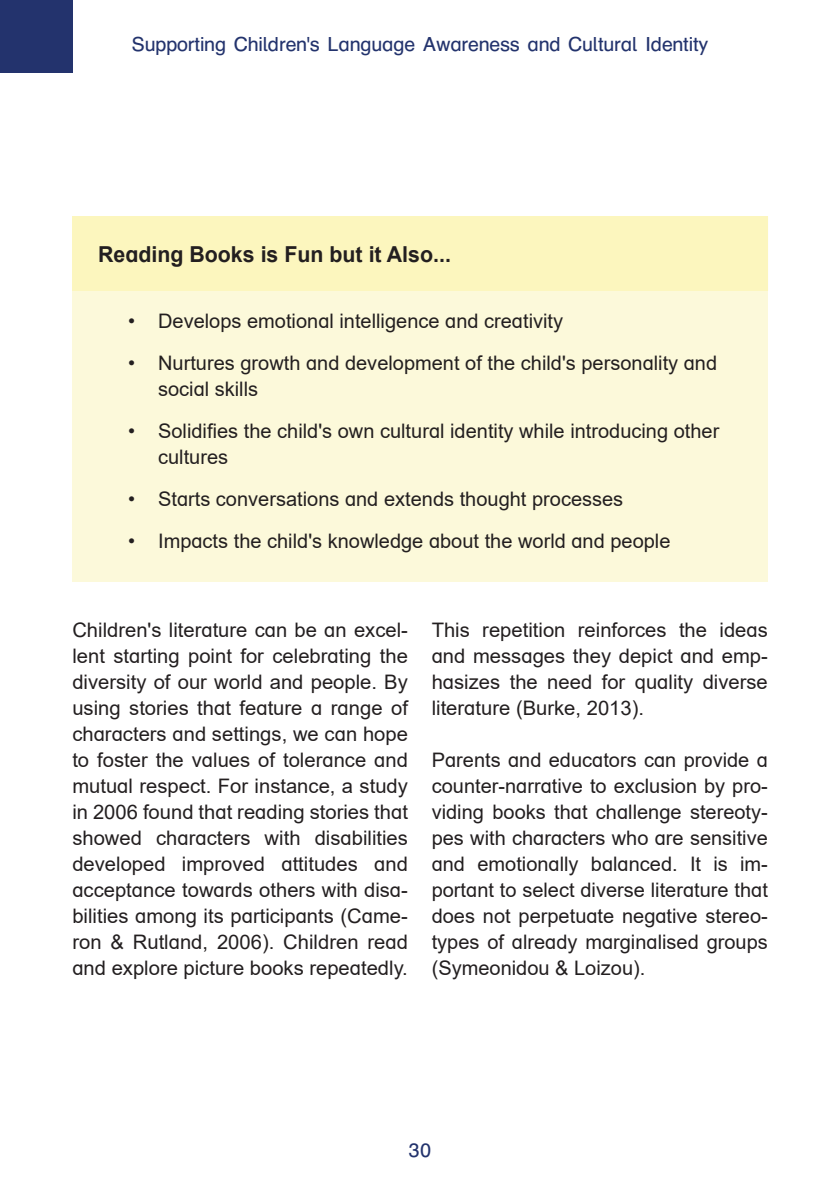
<style>
.page{position:relative;width:840px;height:1191px;background:#fff}
.page>*{position:absolute;margin:0;border:0;box-sizing:border-box;transform-origin:0 0}
.t1{font:700 22px "Arial";color:#231f20}
.t2{font:20px/26px "Arial";color:#231f20;text-align:justify}
.t3{font:20px "Druckschrift BY WOK";letter-spacing:-.01em;color:#23336d}
</style>
<div class="page">
<div style="left:0;top:0;width:72px;height:72px;background:#23336d"></div>
<div style="left:72px;top:291px;width:695px;height:291px;background:#fcf9da"></div>
<div style="left:72px;top:216px;width:695px;height:75px;background:#fcf6be"></div>
<p class="t3" style="left:131px;top:34px;width:578px">Supporting Children's Language Awareness and Cultural Identity</p>
<p class="t1" style="left:98px;top:239px;width:354px">Reading Books is Fun but it Also...</p>
<p class="t2" style="left:128px;top:308px;width:436px">• Develops emotional intelligence and creativity</p>
<p class="t2" style="left:158px;top:350px;width:560px;text-indent:-30px">• Nurtures growth and development of the child's personality and social skills</p>
<p class="t2" style="left:158px;top:418px;width:562px;text-indent:-30px">• Solidifies the child's own cultural identity while introducing other cultures</p>
<p class="t2" style="left:128px;top:486px;width:496px">• Starts conversations and extends thought processes</p>
<p class="t2" style="left:128px;top:528px;width:543px">• Impacts the child's knowledge about the world and people</p>
<p class="t2" style="left:72px;top:616px;width:337px">Children's literature can be an excel&shy;lent starting point for celebrating the diversity of our world and people. By using stories that feature a range of characters and settings, we can hope to foster the values of tolerance and mutual respect. For instance, a study in 2006 found that reading stories that showed characters with disabilities developed improved attitudes and acceptance towards others with disa&shy;bilities among its participants (Came&shy;ron &amp; Rutland, 2006). Children read and explore picture books repeatedly.</p>
<p class="t2" style="left:431px;top:616px;width:337px">This repetition reinforces the ideas and messages they depict and emp&shy;hasizes the need for quality diverse literature (Burke, 2013).</p>
<p class="t2" style="left:431px;top:746px;width:337px">Parents and educators can provide a counter-narrative to exclusion by pro&shy;viding books that challenge stereoty&shy;pes with characters who are sensitive and emotionally balanced. It is im&shy;portant to select diverse literature that does not perpetuate negative stereo&shy;types of already marginalised groups (Symeonidou &amp; Loizou).</p>
<p class="t3" style="left:408px;top:1140px;width:24px">30</p>
</div>
